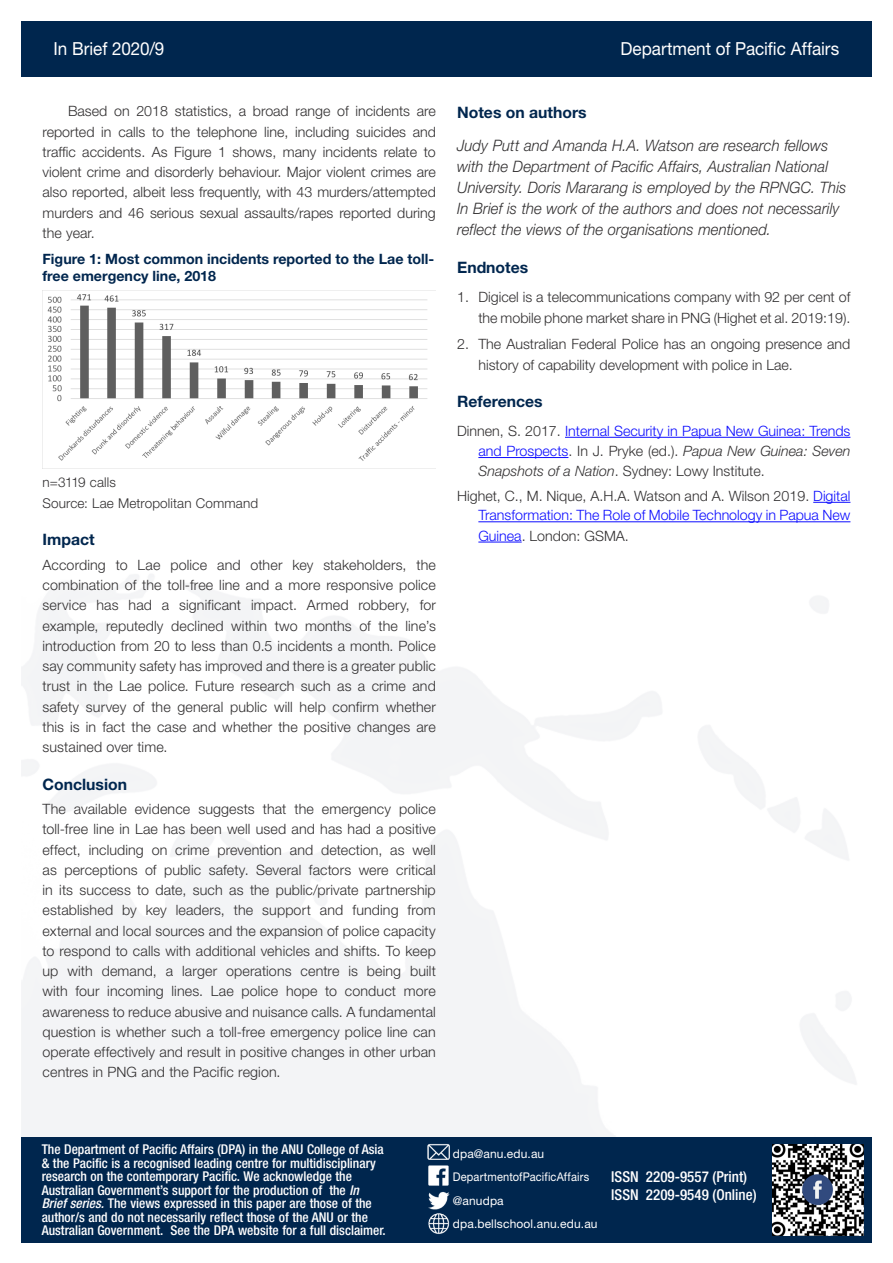
<style>
.page{position:relative;width:893px;height:1263px;background:#fff}
.page>*{position:absolute;margin:0;border:0;box-sizing:border-box;transform-origin:0 0}
.Heading{font:18px "Helvetica Neue LT Std";letter-spacing:-.005em;color:#fff;scale:.95 1}
.Author_notes{font:italic 300 15.75px/21px "Helvetica Neue LT Std";letter-spacing:.005em;color:#312f30;scale:.95 1}
.Heading_1{font:700 15.75px "Helvetica Neue LT Std";color:#00264e}
.t1{font:500 condensed 15px "Helvetica Neue LT Std";color:#fff}
.PARA_1{font:300 14.25px/20.2px "Helvetica Neue LT Std";color:#312f30;text-align:justify}
.PARA_2{font:300 14.25px/20.2px "Helvetica Neue LT Std";color:#312f30;text-align:justify}
.References{font:300 14.25px/20.2px "Helvetica Neue LT Std";color:#312f30;text-align:justify}
.References-2{font:300 14.25px/19.8px "Helvetica Neue LT Std";color:#0d0dff;text-align:justify}
.Heading_2{font:700 14.25px/17.1px "Helvetica Neue LT Std";color:#00264e}
.t2{font:500 condensed 13.5px/13.5px "Helvetica Neue LT Std";color:#fff}
.PARA_1-2{font:300 13.5px "Helvetica Neue LT Std";letter-spacing:.01em;color:#312f30}
.PARA_2-2{font:12px "Helvetica Neue LT Std";letter-spacing:.015em;color:#fff}
.PARA_2-3{font:12px "Helvetica Neue LT Std";letter-spacing:.015em;color:#fff;scale:.92 1}
.s1{color:#0d0dff}
.s2{font-style:italic}
.s3{color:#312f30}
</style>
<div class="page">
<div style="left:21px;top:1137px;width:851px;height:105px;background:#00264e"></div>
<img style="left:772px;top:1144px;width:91px;height:91px">
<img style="left:427px;top:1144px;width:23px;height:90px">
<div style="left:21px;top:21px;width:851px;height:56px;background:#00264e"></div>
<img style="left:43px;top:290px;width:393px;height:171px">
<hr style="left:565px;top:437px;width:285px;height:1px;background:#0d0dff">
<hr style="left:478px;top:457px;width:90px;height:1px;background:#0d0dff">
<hr style="left:813px;top:502px;width:37px;height:1px;background:#0d0dff">
<hr style="left:478px;top:521px;width:372px;height:1px;background:#0d0dff">
<hr style="left:478px;top:542px;width:44px;height:1px;background:#0d0dff">
<p class="Heading" style="left:54px;top:38px;width:118px">In Brief 2020/9</p>
<p class="Heading" style="left:620px;top:38px;width:232px">Department of Pacific Affairs</p>
<p class="PARA_2" style="left:43px;top:101px;width:395px;text-indent:26px">Based on 2018 statistics, a broad range of incidents are reported in calls to the telephone line, including suicides and traffic accidents. As Figure 1 shows, many incidents relate to violent crime and disorderly behaviour. Major violent crimes are also reported, albeit less frequently, with 43 murders/attempted murders and 46 serious sexual assaults/rapes reported during the year.</p>
<p class="Heading_2" style="left:43px;top:250px;width:393px">Figure 1: Most common incidents reported to the Lae toll&shy;free emergency line, 2018</p>
<p class="PARA_1-2" style="left:43px;top:474px;width:75px">n=3119 calls</p>
<p class="PARA_1-2" style="left:43px;top:495px;width:217px">Source: Lae Metropolitan Command</p>
<p class="Heading_1" style="left:43px;top:530px;width:54px">Impact</p>
<p class="PARA_1" style="left:43px;top:554px;width:395px">According to Lae police and other key stakeholders, the combination of the toll-free line and a more responsive police service has had a significant impact. Armed robbery, for example, reputedly declined within two months of the line’s introduction from 20 to less than 0.5 incidents a month. Police say community safety has improved and there is a greater public trust in the Lae police. Future research such as a crime and safety survey of the general public will help confirm whether this is in fact the case and whether the positive changes are sustained over time.</p>
<p class="Heading_1" style="left:43px;top:774px;width:86px">Conclusion</p>
<p class="PARA_1" style="left:43px;top:798px;width:395px">The available evidence suggests that the emergency police toll-free line in Lae has been well used and has had a positive effect, including on crime prevention and detection, as well as perceptions of public safety. Several factors were critical in its success to date, such as the public/private partnership established by key leaders, the support and funding from external and local sources and the expansion of police capacity to respond to calls with additional vehicles and shifts. To keep up with demand, a larger operations centre is being built with four incoming lines. Lae police hope to conduct more awareness to reduce abusive and nuisance calls. A fundamental question is whether such a toll-free emergency police line can operate effectively and result in positive changes in other urban centres in PNG and the Pacific region.</p>
<p class="Heading_1" style="left:457px;top:102px;width:131px">Notes on authors</p>
<p class="Author_notes" style="left:457px;top:135px;width:411px">Judy Putt and Amanda H.A. Watson are research fellows with the Department of Pacific Affairs, Australian National University. Doris Mararang is employed by the RPNGC. This In Brief is the work of the authors and does not necessarily reflect the views of the organisations mentioned.</p>
<p class="Heading_1" style="left:457px;top:257px;width:73px">Endnotes</p>
<p class="PARA_1" style="left:457px;top:286px;width:395px;line-height:21px;text-align:right">1. Digicel is a telecommunications company with 92 per cent of the mobile phone market share in PNG (Highet et al. 2019:19).</p>
<p class="PARA_1" style="left:478px;top:333px;width:374px;line-height:21px;text-indent:-21px">2. The Australian Federal Police has an ongoing presence and history of capability development with police in Lae.</p>
<p class="Heading_1" style="left:457px;top:392px;width:87px">References</p>
<p class="References" style="left:478px;top:420px;width:374px;text-indent:-21px">Dinnen, S. 2017. <span class="s1">Internal Security in Papua New Guinea: Trends and Prospects</span>. In J. Pryke (ed.). <span class="s2">Papua New Guinea: Seven Snapshots of a Nation</span>. Sydney: Lowy Institute.</p>
<p class="References-2" style="left:478px;top:486px;width:374px;text-indent:-21px"><span class="s3">Highet, C., M. Nique, A.H.A. Watson and A. Wilson 2019.</span> Digital Transformation: The Role of Mobile Technology in Papua New Guinea<span class="s3">. London: GSMA.</span></p>
<p class="t2" style="left:42px;top:1142px;width:346px">The Department of Pacific Affairs (DPA) in the ANU College of Asia &amp; the Pacific is a recognised leading centre for multidisciplinary research on the contemporary Pacific. We acknowledge the Australian Government’s support for the production of the <span class="s2">In Brief series.</span> The views expressed in this paper are those of the author/s and do not necessarily reflect those of the ANU or the Australian Government. See the DPA website for a full disclaimer.</p>
<p class="PARA_2-2" style="left:453px;top:1147px;width:93px">dpa@anu.edu.au</p>
<p class="PARA_2-3" style="left:453px;top:1170px;width:150px">DepartmentofPacificAffairs</p>
<p class="PARA_2-2" style="left:453px;top:1193px;width:52px">@anudpa</p>
<p class="PARA_2-2" style="left:453px;top:1216px;width:146px">dpa.bellschool.anu.edu.au</p>
<p class="t1" style="left:611px;top:1168px;width:137px">ISSN 2209-9557 (Print)</p>
<p class="t1" style="left:611px;top:1186px;width:147px">ISSN 2209-9549 (Online)</p>
</div>
